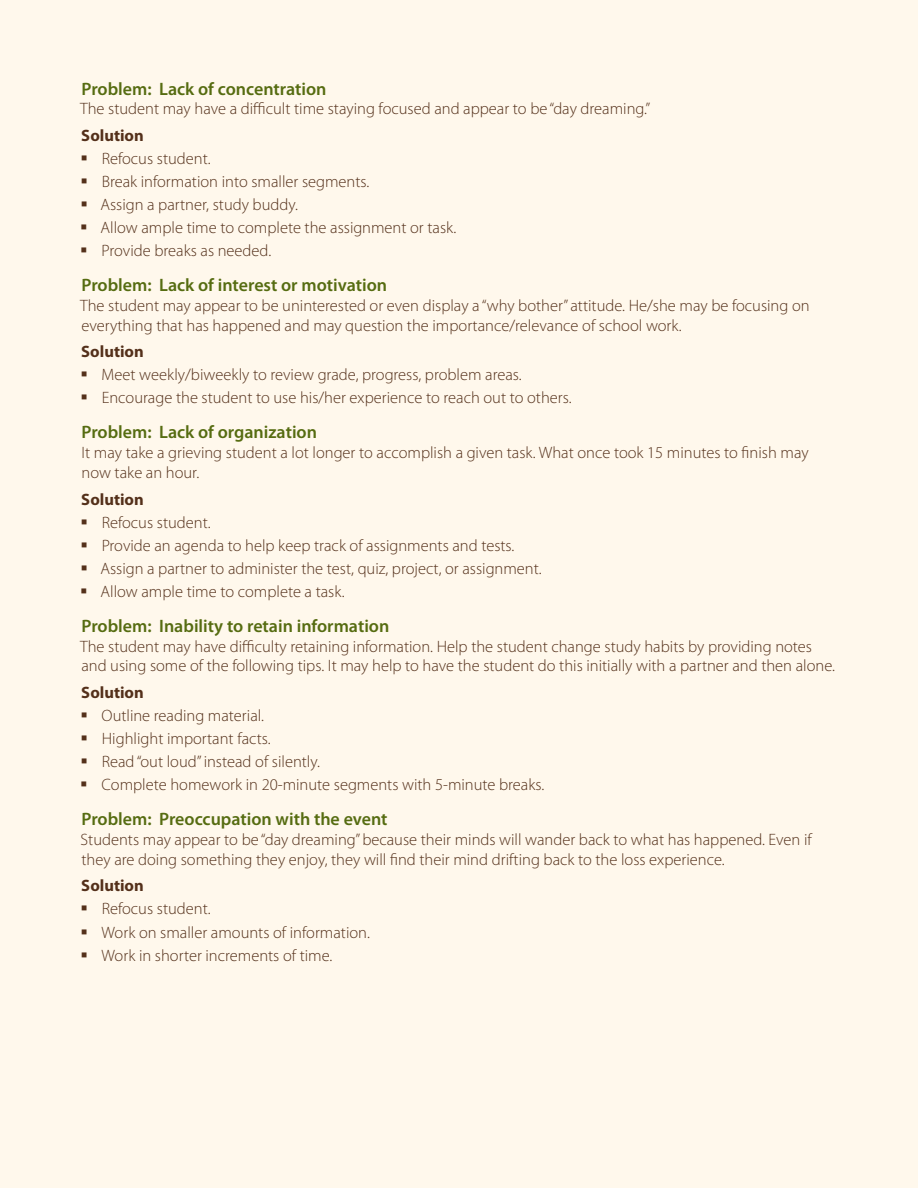
<style>
.page{position:relative;width:918px;height:1188px;background:#fff8ec}
.page>*{position:absolute;margin:0;border:0;box-sizing:border-box;transform-origin:0 0}
.t1{font:600 18px "Myriad Pro";color:#566c11}
.t2{font:300 16.5px/23.1px "Myriad Pro";color:#54301a}
.t3{font:700 16.5px "Myriad Pro";color:#54301a}
</style>
<div class="page">
<p class="t1" style="left:82px;top:77px;width:247px">Problem: Lack of concentration</p>
<p class="t2" style="left:80px;top:97px;width:572px">The student may have a difficult time staying focused and appear to be “day dreaming.”</p>
<p class="t3" style="left:81px;top:125px;width:64px">Solution</p>
<p class="t2" style="left:101px;top:147px;width:357px">Refocus student.<br>Break information into smaller segments.<br>Assign a partner, study buddy.<br>Allow ample time to complete the assignment or task.<br>Provide breaks as needed.</p>
<p class="t1" style="left:82px;top:274px;width:307px">Problem: Lack of interest or motivation</p>
<p class="t2" style="left:80px;top:295px;width:731px;line-height:19.8px">The student may appear to be uninterested or even display a “why bother” attitude. He/she may be focusing on everything that has happened and may question the importance/relevance of school work.</p>
<p class="t3" style="left:81px;top:341px;width:64px">Solution</p>
<p class="t2" style="left:102px;top:363px;width:471px">Meet weekly/biweekly to review grade, progress, problem areas.<br>Encourage the student to use his/her experience to reach out to others.</p>
<p class="t1" style="left:82px;top:421px;width:237px">Problem: Lack of organization</p>
<p class="t2" style="left:81px;top:443px;width:729px;line-height:19.8px">It may take a grieving student a lot longer to accomplish a given task. What once took 15 minutes to finish may now take an hour.</p>
<p class="t3" style="left:81px;top:488px;width:64px">Solution</p>
<p class="t2" style="left:101px;top:510px;width:443px">Refocus student.<br>Provide an agenda to help keep track of assignments and tests.<br>Assign a partner to administer the test, quiz, project, or assignment.<br>Allow ample time to complete a task.</p>
<p class="t1" style="left:82px;top:614px;width:309px">Problem: Inability to retain information</p>
<p class="t2" style="left:80px;top:636px;width:756px;line-height:19.8px">The student may have difficulty retaining information. Help the student change study habits by providing notes and using some of the following tips. It may help to have the student do this initially with a partner and then alone.</p>
<p class="t3" style="left:81px;top:682px;width:64px">Solution</p>
<p class="t2" style="left:102px;top:704px;width:444px">Outline reading material.<br>Highlight important facts.<br>Read “out loud” instead of silently.<br>Complete homework in 20-minute segments with 5-minute breaks.</p>
<p class="t1" style="left:82px;top:808px;width:308px">Problem: Preoccupation with the event</p>
<p class="t2" style="left:81px;top:830px;width:733px;line-height:19.8px">Students may appear to be “day dreaming” because their minds will wander back to what has happened. Even if they are doing something they enjoy, they will find their mind drifting back to the loss experience.</p>
<p class="t3" style="left:81px;top:875px;width:64px">Solution</p>
<p class="t2" style="left:102px;top:897px;width:270px">Refocus student.<br>Work on smaller amounts of information.<br>Work in shorter increments of time.</p>
</div>
